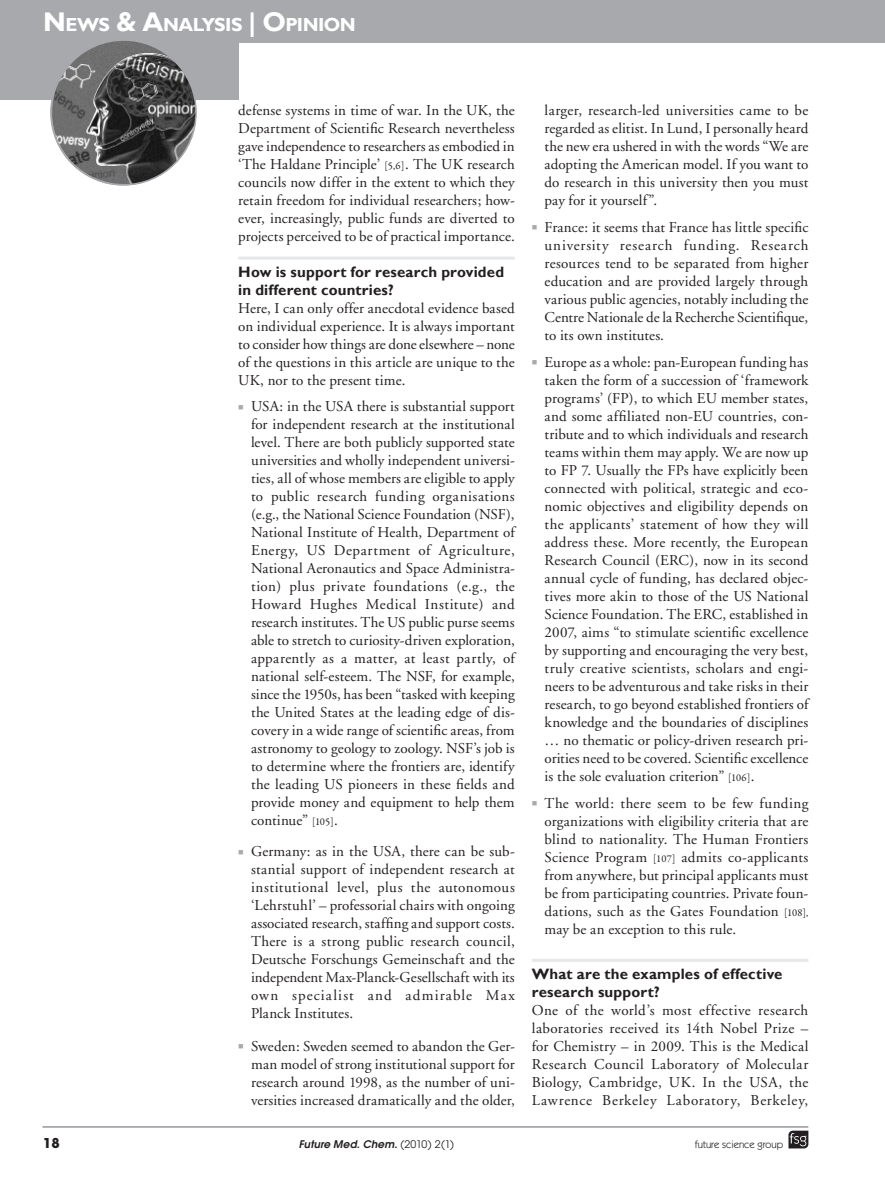
<style>
.page{position:relative;width:885px;height:1191px;background:#fff}
.page>*{position:absolute;margin:0;border:0;box-sizing:border-box;transform-origin:0 0}
.runningauthor{font:700 18.9px "Gill Sans";letter-spacing:-.03em;color:#fff}
.bodybullet{font:15px/18px "Adobe Garamond";letter-spacing:.005em;color:#231f20;text-align:justify}
.bodyfirst{font:15px/18px "Adobe Garamond";letter-spacing:.015em;color:#231f20;text-align:justify}
.crosshead1{font:700 15px/18px "Gill Sans";letter-spacing:.01em;color:#231f20}
.t1{font:700 13.5px "Avant Garde";color:#231f20}
.t2{font:italic 600 10.5px "Avant Garde";letter-spacing:.015em;color:#231f20}
.t3{font:10.5px "Itc Kabel";color:#231f20}
.s1{font-size:27px}
.s2{font-family:"Garamond Premr Pro";font-size:10.5px}
.s3{color:#a8a9ad}
.s4{font-weight:400;font-style:normal}
</style>
<div class="page">
<svg style="left:788px;top:1130px;width:20px;height:18px"></svg>
<hr style="left:42px;top:1126px;width:766px;height:1px;background:#a8a9ad">
<div style="left:0;top:0;width:238px;height:100px;background:#a8a9ad"></div>
<div style="left:238px;top:0;width:646px;height:42px;background:#a8a9ad"></div>
<hr style="left:238px;top:257px;width:276px;height:3px;background:#e6e7e9">
<hr style="left:531px;top:959px;width:277px;height:3px;background:#e6e7e9">
<img style="left:51px;top:40px;width:145px;height:145px;border-radius:72px">
<p class="runningauthor" style="left:43px;top:14px;width:314px"><span class="s1">N</span> EWS <span class="s1">&amp; A</span>NALYSIS <span class="s1">| O</span>PINION</p>
<p class="bodyfirst" style="left:238px;top:101px;width:278px">defense systems in time of war. In the UK, the Department of Scientific Research nevertheless gave independence to researchers as embodied in ‘The Haldane Principle’ <span class="s2">[5,6]</span>. The UK research councils now differ in the extent to which they retain freedom for individual researchers; how&shy;ever, increasingly, public funds are diverted to projects perceived to be of practical importance.</p>
<p class="crosshead1" style="left:238px;top:263px;width:267px">How is support for research provided in different countries?</p>
<p class="bodyfirst" style="left:238px;top:299px;width:278px">Here, I can only offer anecdotal evidence based on individual experience. It is always important to consider how things are done elsewhere – none of the questions in this article are unique to the UK, nor to the present time.</p>
<p class="bodybullet" style="left:251px;top:398px;width:265px;text-indent:-13px"><span class="s3">■</span> USA: in the USA there is substantial support for independent research at the institutional level. There are both publicly supported state universities and wholly independent universi&shy;ties, all of whose members are eligible to apply to public research funding organisations (e.g., the National Science Foundation (NSF), National Institute of Health, Department of Energy, US Department of Agriculture, National Aeronautics and Space Administra&shy;tion) plus private foundations (e.g., the Howard Hughes Medical Institute) and research institutes. The US public purse seems able to stretch to curiosity-driven exploration, apparently as a matter, at least partly, of national self-esteem. The NSF, for example, since the 1950s, has been “tasked with keeping the United States at the leading edge of dis&shy;covery in a wide range of scientific areas, from astronomy to geology to zoology. NSF’s job is to determine where the frontiers are, identify the leading US pioneers in these fields and provide money and equipment to help them continue” <span class="s2">[105]</span>.</p>
<p class="bodybullet" style="left:251px;top:843px;width:265px;text-indent:-13px"><span class="s3">■</span> Germany: as in the USA, there can be sub&shy;stantial support of independent research at institutional level, plus the autonomous ‘Lehrstuhl’ – professorial chairs with ongoing associated research, staffing and support costs.<br>There is a strong public research council, Deutsche Forschungs Gemeinschaft and the independent Max-Planck-Gesellschaft with its own specialist and admirable Max Planck Institutes.</p>
<p class="bodybullet" style="left:251px;top:1037px;width:265px;text-indent:-13px"><span class="s3">■</span> Sweden: Sweden seemed to abandon the Ger&shy;man model of strong institutional support for research around 1998, as the number of uni&shy;versities increased dramatically and the older,</p>
<p class="bodybullet" style="left:544px;top:101px;width:265px">larger, research-led universities came to be regarded as elitist. In Lund, I personally heard the new era ushered in with the words “We are adopting the American model. If you want to do research in this university then you must pay for it yourself”.</p>
<p class="bodybullet" style="left:544px;top:218px;width:265px;text-indent:-13px"><span class="s3">■</span> France: it seems that France has little specific university research funding. Research resources tend to be separated from higher education and are provided largely through various public agencies, notably including the Centre Nationale de la Recherche Scientifique, to its own institutes.</p>
<p class="bodybullet" style="left:544px;top:353px;width:265px;text-indent:-13px"><span class="s3">■</span> Europe as a whole: pan-European funding has taken the form of a succession of ‘framework programs’ (FP), to which EU member states, and some affiliated non-EU countries, con&shy;tribute and to which individuals and research teams within them may apply. We are now up to FP 7. Usually the FPs have explicitly been connected with political, strategic and eco&shy;nomic objectives and eligibility depends on the applicants’ statement of how they will address these. More recently, the European Research Council (ERC), now in its second annual cycle of funding, has declared objec&shy;tives more akin to those of the US National Science Foundation. The ERC, established in 2007, aims “to stimulate scientific excellence by supporting and encouraging the very best, truly creative scientists, scholars and engi&shy;neers to be adventurous and take risks in their research, to go beyond established frontiers of knowledge and the boundaries of disciplines … no thematic or policy-driven research pri&shy;orities need to be covered. Scientific excellence is the sole evaluation criterion” <span class="s2">[106]</span>.</p>
<p class="bodybullet" style="left:544px;top:794px;width:265px;text-indent:-13px"><span class="s3">■</span> The world: there seem to be few funding organizations with eligibility criteria that are blind to nationality. The Human Frontiers Science Program <span class="s2">[107]</span> admits co-applicants from anywhere, but principal applicants must be from participating countries. Private foun&shy;dations, such as the Gates Foundation <span class="s2">[108], </span>may be an exception to this rule.</p>
<p class="crosshead1" style="left:531px;top:965px;width:252px">What are the examples of effective research support?</p>
<p class="bodyfirst" style="left:531px;top:1001px;width:278px">One of the world’s most effective research laboratories received its 14th Nobel Prize – for Chemistry – in 2009. This is the Medical Research Council Laboratory of Molecular Biology, Cambridge, UK. In the USA, the Lawrence Berkeley Laboratory, Berkeley,</p>
<p class="t1" style="left:43px;top:1134px;width:18px">18</p>
<p class="t2" style="left:299px;top:1137px;width:157px">Future Med. Chem. <span class="s4">(2010) 2(1)</span></p>
<p class="t3" style="left:694px;top:1138px;width:90px">future science group</p>
</div>
